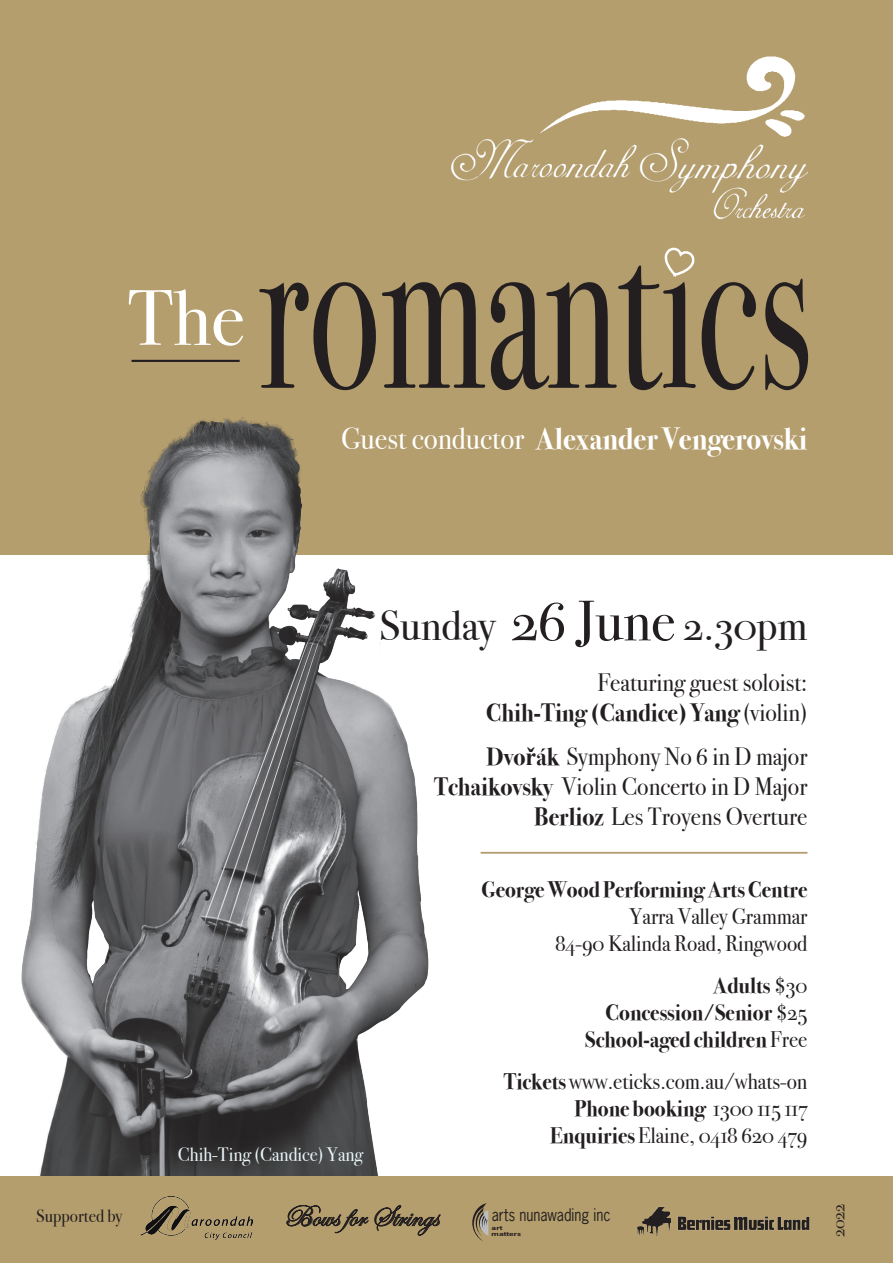
<style>
.page{position:relative;width:893px;height:1263px;background:#fff}
.page>*{position:absolute;margin:0;border:0;box-sizing:border-box;transform-origin:0 0}
.t1{font:78.75px "Bodoni Svty Two OSITCTT";color:#fff}
.t2{font:42.3px "Bodoni Svty Two OSITCTT";color:#231f20}
.t3{font:700 30.75px "Bodoni Svty Two OSITCTT";color:#fff;scale:.95 1}
.t4{font:30.15px "Edwardian Script ITC";color:#231f20}
.t5{font:25.05px "Bodoni Svty Two OSITCTT";color:#231f20;scale:.95 1}
.t6{font:700 25.05px "Bodoni Svty Two OSITCTT";color:#231f20;scale:.95 1}
.t7{font:700 22.5px "Bodoni Svty Two OSITCTT";color:#231f20;scale:.95 1}
.t8{font:22.5px "Bodoni Svty Two OSITCTT";color:#231f20;scale:.95 1}
.t9{font:19.5px "Bodoni Svty Two OSITCTT";color:#e8f5f7;scale:.95 1}
.t10{font:18px "Bodoni Svty Two OSITCTT";color:#231f20;scale:.95 1}
.t11{font:16.35px "News Gothic Std";color:#231f20;scale:.87 1}
.t12{font:700 5.4px/6.4px "News Gothic Std";color:#231f20;scale:1.52 1}
.s1{font-weight:400}
.s2{font-size:57px}
.s3{font-weight:700}
.s4{font-family:"Times New Roman";font-weight:700}
</style>
<div class="page">
<div style="left:0;top:0;width:893px;height:554px;background:#b59e6d"></div>
<img style="left:0;top:417px;width:455px;height:760px">
<img style="left:451px;top:56px;width:356px;height:164px">
<div style="left:0;top:1177px;width:893px;height:86px;background:#b59e6d"></div>
<svg style="left:259px;top:265px;width:549px;height:125px"></svg>
<hr style="left:132px;top:360px;width:108px;height:2px;background:#231f20">
<svg style="left:472px;top:1203px;width:16px;height:38px"></svg>
<img style="left:637px;top:1206px;width:173px;height:30px">
<img style="left:140px;top:1196px;width:112px;height:43px">
<hr style="left:481px;top:852px;width:326px;height:2px;background:#b59e6d">
<svg style="left:663px;top:247px;width:34px;height:30px"></svg>
<p class="t1" style="left:127px;top:271px;width:119px">The</p>
<p class="t3" style="left:341px;top:420px;width:492px"><span class="s1">Guest conductor</span> Alexander Vengerovski</p>
<p class="t2" style="left:379px;top:601px;width:430px">Sunday <span class="s2">26 June</span> 2.30pm</p>
<p class="t5" style="left:597px;top:667px;width:223px">Featuring guest soloist:</p>
<p class="t6" style="left:486px;top:697px;width:340px">Chih-Ting (Candice) Yang <span class="s1">(violin)</span></p>
<p class="t5" style="left:487px;top:741px;width:339px"><span class="s3">Dvo</span><span class="s4">ř</span><span class="s3">ák</span> Symphony No 6 in D major</p>
<p class="t5" style="left:434px;top:771px;width:394px"><span class="s3">Tchaikovsky</span> Violin Concerto in D Major</p>
<p class="t5" style="left:534px;top:801px;width:289px"><span class="s3">Berlioz</span> Les Troyens Overture</p>
<p class="t9" style="left:178px;top:1143px;width:197px">Chih-Ting (Candice) Yang</p>
<p class="t7" style="left:481px;top:876px;width:345px">George Wood Performing Arts Centre</p>
<p class="t8" style="left:630px;top:903px;width:189px">Yarra Valley Grammar</p>
<p class="t8" style="left:555px;top:930px;width:267px">84-90 Kalinda Road, Ringwood</p>
<p class="t7" style="left:713px;top:972px;width:101px">Adults <span class="s1">$30</span></p>
<p class="t7" style="left:605px;top:999px;width:214px">Concession/Senior <span class="s1">$25</span></p>
<p class="t7" style="left:585px;top:1026px;width:236px">School-aged children <span class="s1">Free</span></p>
<p class="t8" style="left:504px;top:1068px;width:321px"><span class="s3">Tickets</span> www.eticks.com.au/whats-on</p>
<p class="t7" style="left:574px;top:1095px;width:247px">Phone booking <span class="s1">1300 115 117</span></p>
<p class="t8" style="left:550px;top:1122px;width:272px"><span class="s3">Enquiries</span> Elaine, 0418 620 479</p>
<p class="t10" style="left:36px;top:1205px;width:92px">Supported by</p>
<p class="t10" style="left:828px;top:1237px;width:37px;rotate:-90deg">2022</p>
<p class="t4" style="left:283px;top:1200px;width:156px">Bows for Strings</p>
<p class="t11" style="left:492px;top:1205px;width:138px">arts nunawading inc</p>
<p class="t12" style="left:492px;top:1224px;width:21px">art matters</p>
</div>
